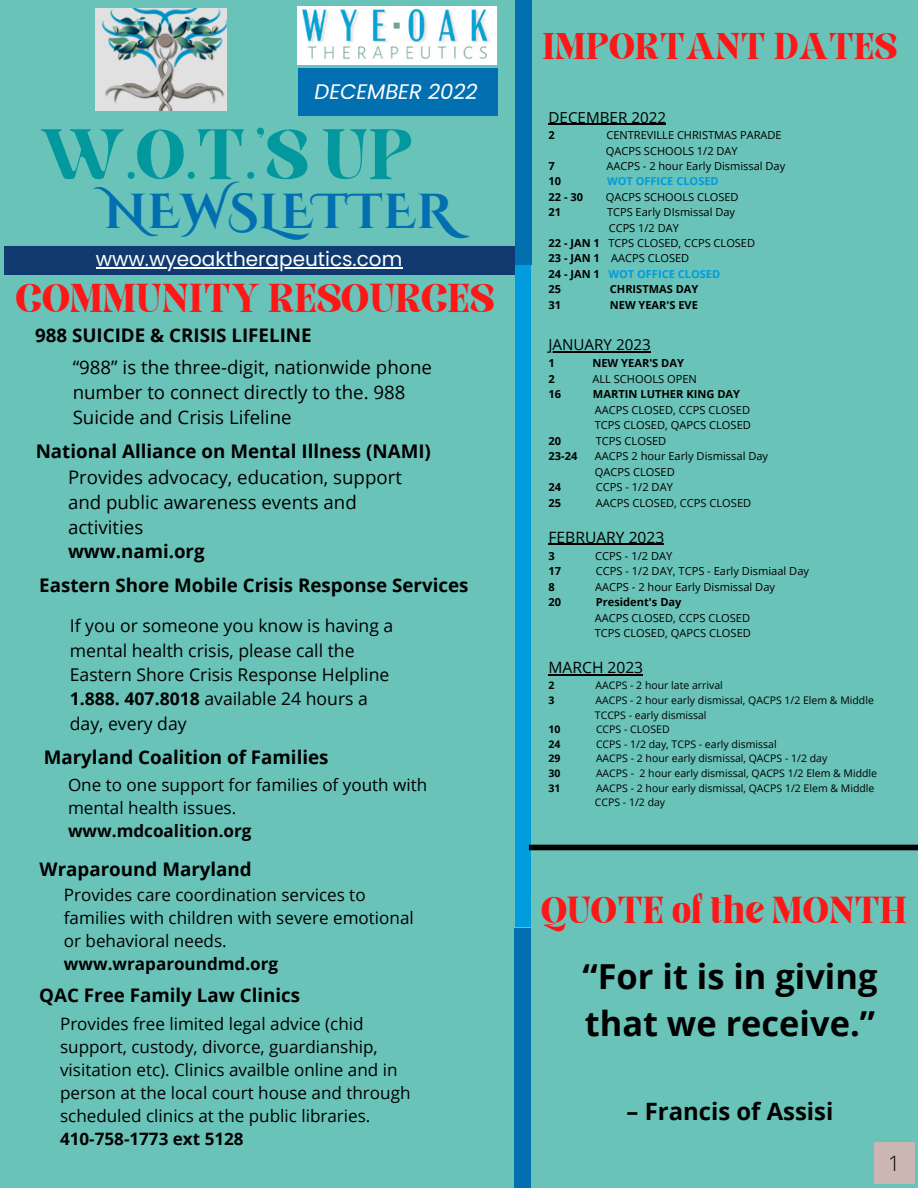
<style>
.page{position:relative;width:918px;height:1188px;background:#69c3b8}
.page>*{position:absolute;margin:0;border:0;box-sizing:border-box;transform-origin:0 0}
.t1{font:68.7px "Elika Gorica";color:#03989e}
.t2{font:700 49.05px "Cinzel Decorative";letter-spacing:.01em;color:#026fb1}
.t3{font:38.85px "Elika Gorica";color:#ff1616}
.t4{font:36.3px "Elika Gorica";color:#ff1616}
.t5{font:35.85px "Elika Gorica";color:#ff1616}
.t6{font:700 34.35px/47.2px "Open Sans";color:#000}
.t7{font:700 23.85px "Open Sans";color:#000}
.t8{font:300 21.15px "Open Sans";color:#000}
.t9{font:italic 21px "Poppins";color:#fff}
.t10{font:19.95px "Poppins";color:#fff}
.t11{font:700 18.75px "Open Sans";color:#000}
.t12{font:18.6px/24.9px "Open Sans";color:#000}
.t13{font:700 18.6px "Open Sans";color:#000}
.t14{font:17.55px/24.3px "Open Sans";color:#000}
.t15{font:17.1px/23.1px "Open Sans";color:#000}
.t16{font:700 17.1px "Open Sans";color:#000}
.t17{font:15.6px "Open Sans";color:#000}
.t18{font:15.15px "Open Sans";color:#000}
.t19{font:11.1px/15.5px "Open Sans";color:#000}
.t20{font:700 11.1px "Open Sans";color:#000}
.t21{font:700 11.1px "Open Sans";color:#009cdd}
.t22{font:10.5px/14.5px "Open Sans";color:#000}
.t23{font:700 10.5px "Open Sans";color:#000}
.s1{font-weight:700}
.s2{color:#000}
</style>
<div class="page">
<div style="left:298px;top:68px;width:199px;height:48px;background:#026fb1"></div>
<div style="left:4px;top:247px;width:511px;height:28px;background:#113b70"></div>
<div style="left:515px;top:203px;width:16px;height:724px;background:#009cdd"></div>
<div style="left:515px;top:0;width:17px;height:265px;background:#026fb1"></div>
<div style="left:514px;top:928px;width:17px;height:260px;background:#026fb1"></div>
<img style="left:96px;top:8px;width:130px;height:103px">
<img style="left:298px;top:6px;width:199px;height:59px">
<div style="left:529px;top:845px;width:389px;height:5px;background:#000"></div>
<hr style="left:549px;top:123px;width:117px;height:2px;background:#000">
<hr style="left:549px;top:351px;width:102px;height:2px;background:#000">
<hr style="left:549px;top:544px;width:115px;height:1px;background:#000">
<hr style="left:549px;top:674px;width:94px;height:1px;background:#000">
<div style="left:874px;top:1142px;width:40px;height:42px;background:#ccb6b4"></div>
<hr style="left:96px;top:267px;width:306px;height:2px;background:#fff">
<h3 class="t9" style="left:315px;top:77px;width:165px">DECEMBER 2022</h3>
<h1 class="t1" style="left:40px;top:128px;width:375px">W.O.T.'S UP</h1>
<h2 class="t2" style="left:104px;top:180px;width:349px">NEWSLETTER</h2>
<h3 class="t10" style="left:96px;top:245px;width:308px">www.wyeoaktherapeutics.com</h3>
<h3 class="t3" style="left:16px;top:283px;width:479px">COMMUNITY RESOURCES</h3>
<h3 class="t11" style="left:35px;top:322px;width:278px">988 SUICIDE &amp; CRISIS LIFELINE</h3>
<h3 class="t12" style="left:73px;top:354px;width:361px">“988” is the three-digit, nationwide phone number to connect directly to the. 988<br>Suicide and Crisis Lifeline</h3>
<h3 class="t11" style="left:36px;top:438px;width:397px">National Alliance on Mental Illness (NAMI)</h3>
<h3 class="t12" style="left:68px;top:464px;width:335px">Provides advocacy, education, support and public awareness events and activities</h3>
<h3 class="t13" style="left:68px;top:539px;width:138px">www.nami.org</h3>
<h3 class="t11" style="left:39px;top:572px;width:431px">Eastern Shore Mobile Crisis Response Services</h3>
<h3 class="t14" style="left:70px;top:613px;width:325px">If you or someone you know is having a mental health crisis, please call the<br>Eastern Shore Crisis Response Helpline<br><span class="s1">1.888. 407.8018</span> available 24 hours a day, every day</h3>
<h3 class="t11" style="left:44px;top:743px;width:286px">Maryland Coalition of Families</h3>
<h3 class="t15" style="left:68px;top:773px;width:361px">One to one support for families of youth with mental health issues.</h3>
<h3 class="t16" style="left:68px;top:819px;width:185px">www.mdcoalition.org</h3>
<h3 class="t11" style="left:40px;top:856px;width:214px">Wraparound Maryland</h3>
<h3 class="t15" style="left:64px;top:883px;width:351px">Provides care coordination services to families with children with severe emotional or behavioral needs.</h3>
<h3 class="t16" style="left:64px;top:952px;width:216px">www.wraparoundmd.org</h3>
<h3 class="t11" style="left:39px;top:982px;width:262px">QAC Free Family Law Clinics</h3>
<h3 class="t15" style="left:60px;top:1011px;width:352px">Provides free limited legal advice (chid support, custody, divorce, guardianship, visitation etc). Clinics availble online and in person at the local court house and through scheduled clinics at the public libraries.</h3>
<h3 class="t16" style="left:60px;top:1127px;width:185px">410-758-1773 ext 5128</h3>
<h3 class="t5" style="left:542px;top:32px;width:357px">IMPORTANT DATES</h3>
<h3 class="t18" style="left:549px;top:106px;width:119px">DECEMBER 2022</h3>
<p class="t20" style="left:549px;top:127px;width:8px">2</p>
<p class="t19" style="left:606px;top:127px;width:177px">CENTREVILLE CHRISTMAS PARADE<br>QACPS SCHOOLS 1/2 DAY</p>
<p class="t20" style="left:549px;top:158px;width:8px">7</p>
<p class="t19" style="left:606px;top:158px;width:180px">AACPS - 2 hour Early Dismissal Day</p>
<p class="t20" style="left:549px;top:174px;width:14px">10</p>
<p class="t21" style="left:607px;top:174px;width:113px">WOT OFFICE CLOSED</p>
<p class="t20" style="left:549px;top:189px;width:36px">22 - 30</p>
<p class="t19" style="left:606px;top:189px;width:134px">QACPS SCHOOLS CLOSED</p>
<p class="t20" style="left:549px;top:204px;width:14px">21</p>
<p class="t19" style="left:607px;top:204px;width:130px">TCPS Early DIsmissal Day</p>
<p class="t19" style="left:609px;top:220px;width:72px">CCPS 1/2 DAY</p>
<p class="t19" style="left:549px;top:235px;width:208px"><span class="s1">22 - JAN 1</span> TCPS CLOSED, CCPS CLOSED</p>
<p class="t19" style="left:549px;top:250px;width:142px"><span class="s1">23 - JAN 1</span> AACPS CLOSED</p>
<p class="t21" style="left:549px;top:266px;width:173px"><span class="s2">24 - JAN 1</span> WOT OFFICE CLOSED</p>
<p class="t20" style="left:549px;top:281px;width:14px">25</p>
<p class="t20" style="left:610px;top:281px;width:90px">CHRISTMAS DAY</p>
<p class="t20" style="left:549px;top:297px;width:14px">31</p>
<p class="t20" style="left:610px;top:297px;width:90px">NEW YEAR'S EVE</p>
<h3 class="t18" style="left:549px;top:334px;width:104px">JANUARY 2023</h3>
<p class="t20" style="left:549px;top:355px;width:8px">1</p>
<p class="t20" style="left:592px;top:355px;width:93px">NEW YEAR'S DAY</p>
<p class="t20" style="left:549px;top:371px;width:8px">2</p>
<p class="t19" style="left:592px;top:371px;width:106px">ALL SCHOOLS OPEN</p>
<p class="t20" style="left:549px;top:386px;width:14px">16</p>
<p class="t20" style="left:593px;top:386px;width:149px">MARTIN LUTHER KING DAY</p>
<p class="t19" style="left:595px;top:402px;width:158px">AACPS CLOSED, CCPS CLOSED<br>TCPS CLOSED, QAPCS CLOSED</p>
<p class="t20" style="left:549px;top:433px;width:14px">20</p>
<p class="t19" style="left:596px;top:433px;width:72px">TCPS CLOSED</p>
<p class="t20" style="left:549px;top:448px;width:30px">23-24</p>
<p class="t19" style="left:595px;top:448px;width:175px">AACPS 2 hour Early Dismissal Day<br>QACPS CLOSED</p>
<p class="t20" style="left:549px;top:479px;width:14px">24</p>
<p class="t19" style="left:596px;top:479px;width:79px">CCPS - 1/2 DAY</p>
<p class="t20" style="left:549px;top:495px;width:14px">25</p>
<p class="t19" style="left:596px;top:495px;width:157px">AACPS CLOSED, CCPS CLOSED</p>
<h3 class="t17" style="left:549px;top:526px;width:117px">FEBRUARY 2023</h3>
<p class="t20" style="left:549px;top:548px;width:8px">3</p>
<p class="t19" style="left:595px;top:548px;width:79px">CCPS - 1/2 DAY</p>
<p class="t20" style="left:549px;top:563px;width:14px">17</p>
<p class="t19" style="left:596px;top:563px;width:215px">CCPS - 1/2 DAY, TCPS - Early Dismiaal Day</p>
<p class="t20" style="left:549px;top:579px;width:8px">8</p>
<p class="t19" style="left:595px;top:579px;width:181px">AACPS - 2 hour Early Dismissal Day</p>
<p class="t20" style="left:549px;top:594px;width:14px">20</p>
<p class="t20" style="left:596px;top:594px;width:87px">President's Day</p>
<p class="t19" style="left:595px;top:610px;width:158px">AACPS CLOSED, CCPS CLOSED<br>TCPS CLOSED, QAPCS CLOSED</p>
<h3 class="t17" style="left:549px;top:656px;width:96px">MARCH 2023</h3>
<p class="t23" style="left:549px;top:678px;width:7px">2</p>
<p class="t22" style="left:595px;top:678px;width:129px">AACPS - 2 hour late arrival</p>
<p class="t23" style="left:549px;top:693px;width:7px">3</p>
<p class="t22" style="left:595px;top:693px;width:281px">AACPS - 2 hour early dismissal, QACPS 1/2 Elem &amp; Middle<br>TCCPS - early dismissal</p>
<p class="t23" style="left:549px;top:722px;width:13px">10</p>
<p class="t22" style="left:596px;top:722px;width:75px">CCPS - CLOSED</p>
<p class="t23" style="left:549px;top:737px;width:13px">24</p>
<p class="t22" style="left:596px;top:736px;width:182px">CCPS - 1/2 day, TCPS - early dismissal</p>
<p class="t23" style="left:549px;top:751px;width:13px">29</p>
<p class="t22" style="left:596px;top:751px;width:233px">AACPS - 2 hour early dismissal, QACPS - 1/2 day</p>
<p class="t23" style="left:549px;top:766px;width:13px">30</p>
<p class="t22" style="left:596px;top:766px;width:283px">AACPS - 2 hour early dismissal, QACPS 1/2 Elem &amp; Middle</p>
<p class="t23" style="left:549px;top:780px;width:13px">31</p>
<p class="t22" style="left:595px;top:780px;width:281px">AACPS - 2 hour early dismissal, QACPS 1/2 Elem &amp; Middle<br>CCPS - 1/2 day</p>
<h3 class="t4" style="left:542px;top:896px;width:367px">QUOTE of the MONTH</h3>
<h3 class="t6" style="left:582px;top:952px;width:296px">“For it is in giving that we receive.”</h3>
<h3 class="t7" style="left:627px;top:1094px;width:208px">– Francis of Assisi</h3>
<h3 class="t8" style="left:888px;top:1149px;width:14px">1</h3>
</div>
